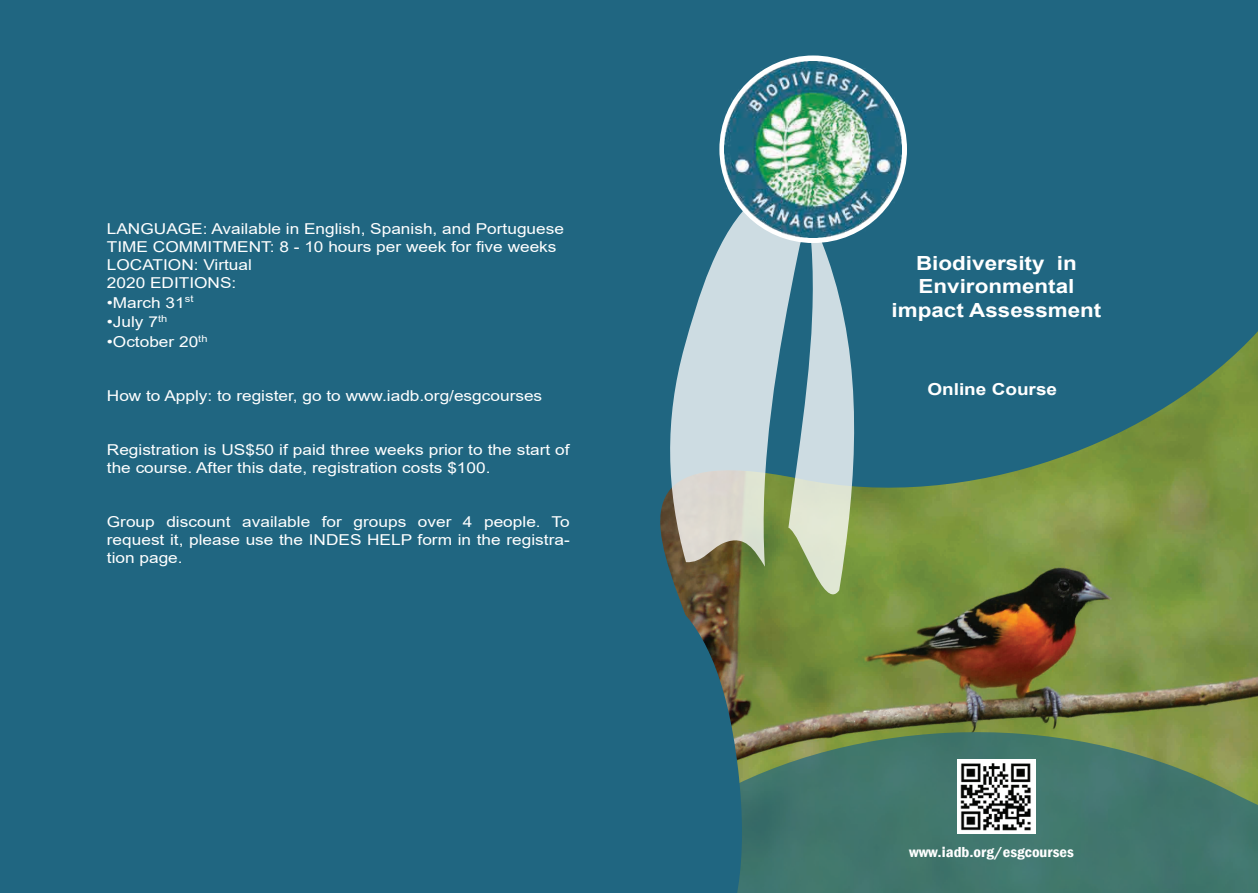
<style>
.page{position:relative;width:1258px;height:893px;background:#fff}
.page>*{position:absolute;margin:0;border:0;box-sizing:border-box;transform-origin:0 0}
.t1{font:700 19.5px/23.4px "Arial";color:#fff;text-align:center;scale:1.15 1}
.t2{font:700 16.5px "Arial";color:#fff;scale:1.15 1}
.t3{font:15px/18px "Arial";color:#fff;scale:1.15 1}
.t4{font:600 condensed 14.85px "Franklin Gothic";color:#fff;scale:1.11 1}
</style>
<div class="page">
<div style="left:0;top:0;width:1257px;height:893px;background:#206681"></div>
<svg style="left:782px;top:55px;width:475px;height:517px"></svg>
<svg style="left:782px;top:572px;width:475px;height:321px;background:#607b53"></svg>
<svg style="left:660px;top:490px;width:122px;height:403px"></svg>
<svg style="left:670px;top:237px;width:184px;height:357px"></svg>
<div style="left:719px;top:56px;width:188px;height:187px;background:#fff;border-radius:50%"></div>
<img style="left:724px;top:61px;width:177px;height:176px">
<img style="left:957px;top:759px;width:78px;height:74px">
<p class="t3" style="left:107px;top:219px;width:399px">LANGUAGE: Available in English, Spanish, and Portuguese TIME COMMITMENT: 8 - 10 hours per week for five weeks LOCATION: Virtual<br>2020 EDITIONS:</p>
<p class="t3" style="left:107px;top:293px;width:77px">•March 31<sup>st</sup></p>
<p class="t3" style="left:107px;top:313px;width:54px">•July 7<sup>th</sup></p>
<p class="t3" style="left:107px;top:333px;width:89px">•October 20<sup>th</sup></p>
<p class="t3" style="left:107px;top:387px;width:380px">How to Apply: to register, go to www.iadb.org/esgcourses</p>
<p class="t3" style="left:107px;top:441px;width:404px">Registration is US$50 if paid three weeks prior to the start of the course. After this date, registration costs $100.</p>
<p class="t3" style="left:107px;top:513px;width:404px;text-align:justify">Group discount available for groups over 4 people. To request it, please use the INDES HELP form in the registra&shy;tion page.</p>
<h1 class="t1" style="left:891px;top:252px;width:184px">Biodiversity in<br>Environmental impact Assessment</h1>
<p class="t2" style="left:927px;top:377px;width:114px">Online Course</p>
<p class="t4" style="left:909px;top:842px;width:150px">www.iadb.org/esgcourses</p>
</div>
